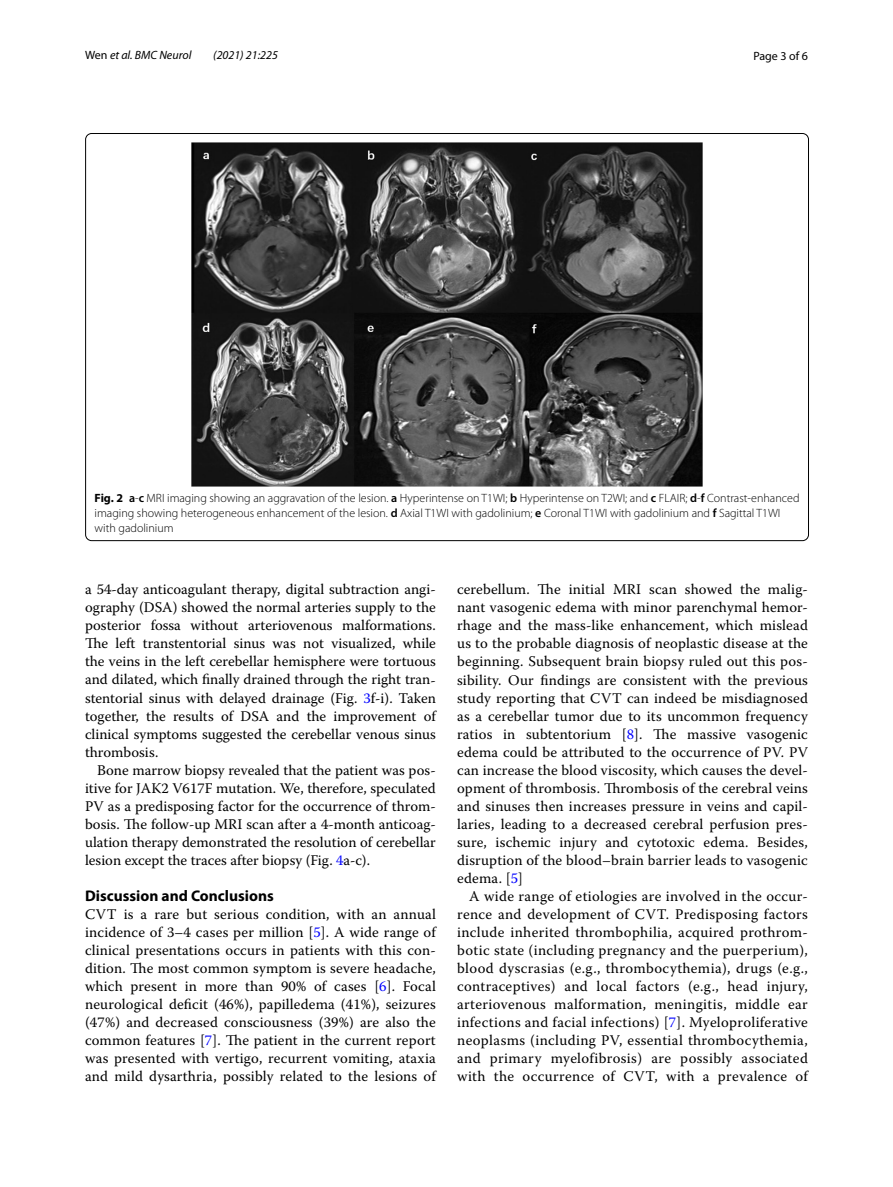
<style>
.page{position:relative;width:893px;height:1187px;background:#fff}
.page>*{position:absolute;margin:0;border:0;box-sizing:border-box;transform-origin:0 0}
.t1{font:700 15.45px "Myriad Pro";color:#000}
.t2{font:14.7px/18px "Warnock Pro";letter-spacing:.01em;color:#000;text-align:justify}
.t3{font:300 12px/15px "Myriad Pro";color:#000}
.t4{font:italic 12px "Myriad Pro";color:#000}
.t5{font:12px "Myriad Pro";color:#000}
.s1{font-style:normal}
.s2{font-weight:700}
.s3{font-weight:600}
.s4{color:#00f}
</style>
<div class="page">
<img style="left:192px;top:142px;width:510px;height:344px">
<p class="t4" style="left:85px;top:48px;width:108px"><span class="s1">Wen</span> et al. BMC Neurol</p>
<p class="t4" style="left:213px;top:48px;width:66px">(2021) 21:225</p>
<p class="t5" style="left:753px;top:48px;width:56px">Page 3 of 6</p>
<p class="t3" style="left:95px;top:490px;width:706px"><span class="s2">Fig. 2</span> <span class="s3">a</span>-<span class="s3">c</span> MRI imaging showing an aggravation of the lesion. <span class="s3">a</span> Hyperintense on T1WI; <span class="s3">b</span> Hyperintense on T2WI; and <span class="s3">c</span> FLAIR; <span class="s3">d</span>-<span class="s3">f</span> Contrast-enhanced imaging showing heterogeneous enhancement of the lesion. <span class="s3">d</span> Axial T1WI with gadolinium; <span class="s3">e</span> Coronal T1WI with gadolinium and <span class="s3">f</span> Sagittal T1WI with gadolinium</p>
<p class="t2" style="left:85px;top:580px;width:352px">a 54-day anticoagulant therapy, digital subtraction angi&shy;ography (DSA) showed the normal arteries supply to the posterior fossa without arteriovenous malformations.<br>The left transtentorial sinus was not visualized, while the veins in the left cerebellar hemisphere were tortuous and dilated, which finally drained through the right tran&shy;stentorial sinus with delayed drainage (Fig. <span class="s4">3</span>f-i). Taken together, the results of DSA and the improvement of clinical symptoms suggested the cerebellar venous sinus thrombosis.</p>
<p class="t2" style="left:85px;top:760px;width:352px;text-indent:12px">Bone marrow biopsy revealed that the patient was pos&shy;itive for JAK2 V617F mutation. We, therefore, speculated PV as a predisposing factor for the occurrence of throm&shy;bosis. The follow-up MRI scan after a 4-month anticoag&shy;ulation therapy demonstrated the resolution of cerebellar lesion except the traces after biopsy (Fig. <span class="s4">4</span>a-c).</p>
<p class="t1" style="left:85px;top:885px;width:190px">Discussion and Conclusions</p>
<p class="t2" style="left:85px;top:904px;width:352px">CVT is a rare but serious condition, with an annual incidence of 3–4 cases per million [<span class="s4">5</span>]. A wide range of clinical presentations occurs in patients with this con&shy;dition. The most common symptom is severe headache, which present in more than 90% of cases [<span class="s4">6</span>]. Focal neurological deficit (46%), papilledema (41%), seizures (47%) and decreased consciousness (39%) are also the common features [<span class="s4">7</span>]. The patient in the current report was presented with vertigo, recurrent vomiting, ataxia and mild dysarthria, possibly related to the lesions of</p>
<p class="t2" style="left:457px;top:580px;width:352px">cerebellum. The initial MRI scan showed the malig&shy;nant vasogenic edema with minor parenchymal hemor&shy;rhage and the mass-like enhancement, which mislead us to the probable diagnosis of neoplastic disease at the beginning. Subsequent brain biopsy ruled out this pos&shy;sibility. Our findings are consistent with the previous study reporting that CVT can indeed be misdiagnosed as a cerebellar tumor due to its uncommon frequency ratios in subtentorium [<span class="s4">8</span>]. The massive vasogenic edema could be attributed to the occurrence of PV. PV can increase the blood viscosity, which causes the devel&shy;opment of thrombosis. Thrombosis of the cerebral veins and sinuses then increases pressure in veins and capil&shy;laries, leading to a decreased cerebral perfusion pres&shy;sure, ischemic injury and cytotoxic edema. Besides, disruption of the blood–brain barrier leads to vasogenic edema. [<span class="s4">5</span>]</p>
<p class="t2" style="left:457px;top:886px;width:352px;text-indent:12px">A wide range of etiologies are involved in the occur&shy;rence and development of CVT. Predisposing factors include inherited thrombophilia, acquired prothrom&shy;botic state (including pregnancy and the puerperium), blood dyscrasias (e.g., thrombocythemia), drugs (e.g., contraceptives) and local factors (e.g., head injury, arteriovenous malformation, meningitis, middle ear infections and facial infections) [<span class="s4">7</span>]. Myeloproliferative neoplasms (including PV, essential thrombocythemia, and primary myelofibrosis) are possibly associated with the occurrence of CVT, with a prevalence of</p>
</div>
